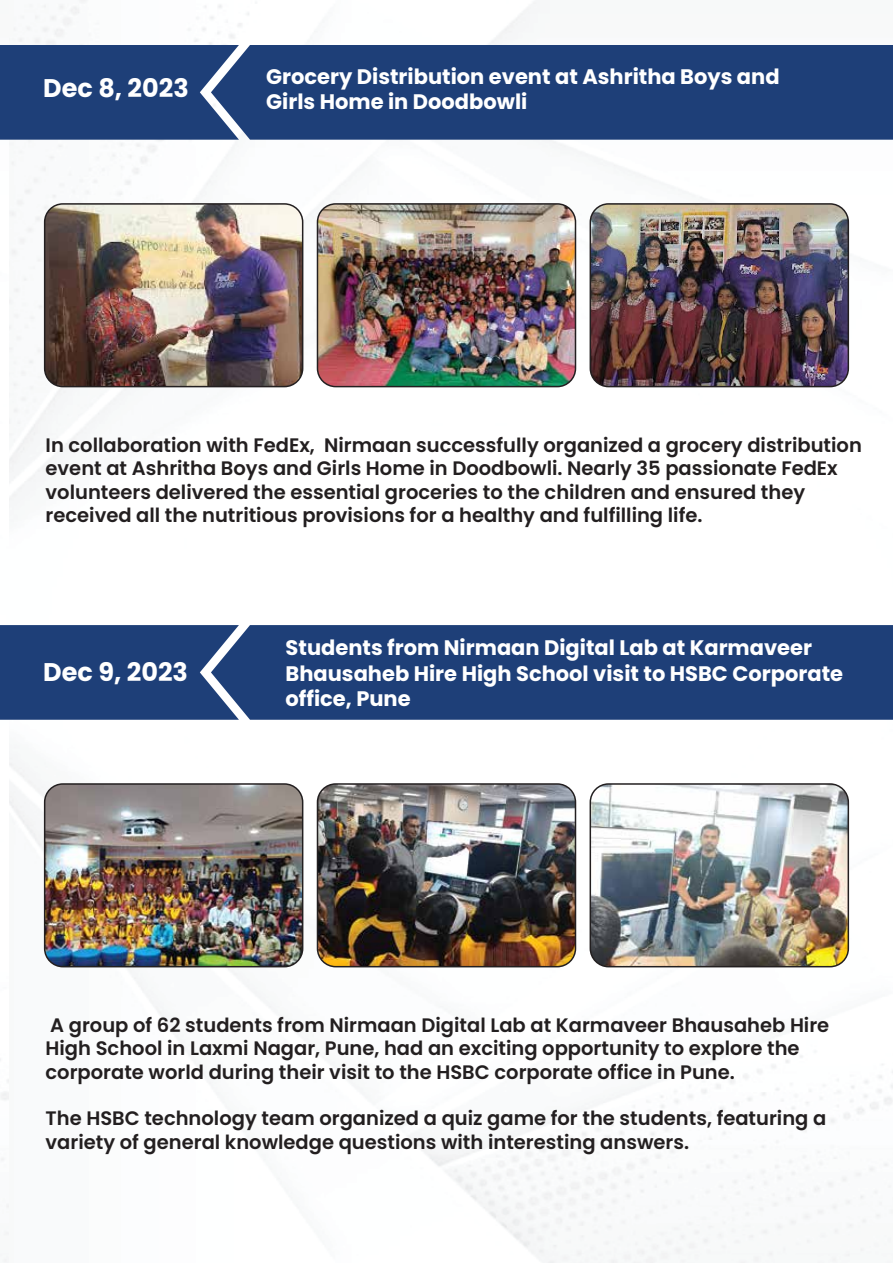
<style>
.page{position:relative;width:893px;height:1263px;background:#fff}
.page>*{position:absolute;margin:0;border:0;box-sizing:border-box;transform-origin:0 0}
.t1{font:700 25.5px "Poppins";color:#fff}
.t2{font:700 21px/25.2px "Poppins";color:#fff}
.t3{font:600 19.5px/23.4px "Poppins";color:#231f20}
</style>
<div class="page">
<div style="left:0;top:45px;width:211px;height:95px;background:#1e3f78"></div>
<div style="left:211px;top:45px;width:682px;height:95px;background:#1e3f78"></div>
<img style="left:45px;top:204px;width:258px;height:183px">
<div style="left:44px;top:203px;width:259px;height:184px;border:2px solid #231f20;border-radius:18px"></div>
<img style="left:317px;top:204px;width:258px;height:183px">
<div style="left:317px;top:203px;width:259px;height:184px;border:2px solid #231f20;border-radius:18px"></div>
<img style="left:590px;top:204px;width:258px;height:183px">
<div style="left:590px;top:203px;width:259px;height:184px;border:2px solid #231f20;border-radius:18px"></div>
<div style="left:0;top:625px;width:211px;height:95px;background:#1e3f78"></div>
<div style="left:211px;top:625px;width:682px;height:95px;background:#1e3f78"></div>
<img style="left:45px;top:784px;width:258px;height:183px">
<div style="left:44px;top:783px;width:259px;height:184px;border:2px solid #231f20;border-radius:18px"></div>
<img style="left:317px;top:786px;width:258px;height:181px">
<div style="left:317px;top:783px;width:259px;height:184px;border:2px solid #231f20;border-radius:18px"></div>
<img style="left:590px;top:784px;width:258px;height:183px">
<div style="left:590px;top:783px;width:259px;height:184px;border:2px solid #231f20;border-radius:18px"></div>
<h1 class="t1" style="left:43px;top:74px;width:147px">Dec 8, 2023</h1>
<p class="t2" style="left:266px;top:64px;width:515px">Grocery Distribution event at Ashritha Boys and<br>Girls Home in Doodbowli</p>
<p class="t3" style="left:46px;top:433px;width:818px">In collaboration with FedEx, Nirmaan successfully organized a grocery distribution event at Ashritha Boys and Girls Home in Doodbowli. Nearly 35 passionate FedEx volunteers delivered the essential groceries to the children and ensured they received all the nutritious provisions for a healthy and fulfilling life.</p>
<h1 class="t1" style="left:43px;top:657px;width:146px">Dec 9, 2023</h1>
<p class="t2" style="left:286px;top:635px;width:559px">Students from Nirmaan Digital Lab at Karmaveer<br>Bhausaheb Hire High School visit to HSBC Corporate office, Pune</p>
<p class="t3" style="left:46px;top:1013px;width:785px">A group of 62 students from Nirmaan Digital Lab at Karmaveer Bhausaheb Hire<br>High School in Laxmi Nagar, Pune, had an exciting opportunity to explore the corporate world during their visit to the HSBC corporate office in Pune.</p>
<p class="t3" style="left:46px;top:1107px;width:782px">The HSBC technology team organized a quiz game for the students, featuring a variety of general knowledge questions with interesting answers.</p>
</div>
